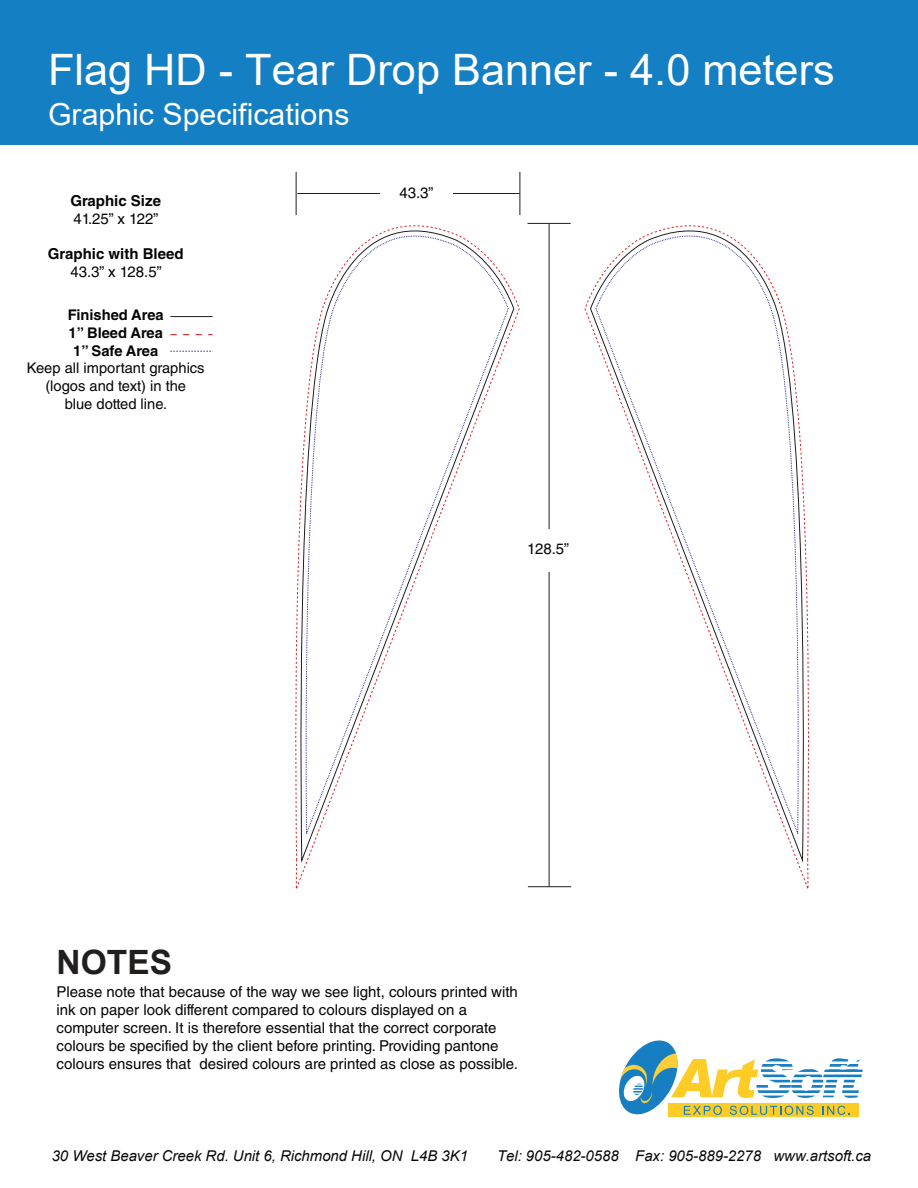
<style>
.page{position:relative;width:918px;height:1188px;background:#fff}
.page>*{position:absolute;margin:0;border:0;box-sizing:border-box;transform-origin:0 0}
.t1{font:43.35px "Arial";color:#fff}
.t2{font:700 33.45px "Arial";color:#211e1e}
.t3{font:30.3px "Arial";color:#fff}
.t4{font:15px/18px "Helvetica LT Std";color:#050504}
.t5{font:700 15px "Helvetica LT Std";color:#050504}
.t6{font:italic 14.85px "Arial";color:#060706}
.t7{font:14.7px/17.7px "Helvetica LT Std";color:#050504;text-align:center}
.t8{font:700 14.7px/17.7px "Helvetica LT Std";color:#050504;text-align:center}
</style>
<div class="page">
<svg style="left:619px;top:1040px;width:244px;height:77px"></svg>
<div style="left:0;top:0;width:918px;height:144px;background:#147fc2"></div>
<hr style="left:527px;top:223px;width:44px;height:1px;background:#211e1e">
<hr style="left:528px;top:886px;width:43px;height:1px;background:#211e1e">
<hr style="left:549px;top:223px;width:1px;height:664px;background:#211e1e">
<hr style="left:519px;top:172px;width:1px;height:43px;background:#211e1e">
<hr style="left:296px;top:172px;width:1px;height:43px;background:#211e1e">
<hr style="left:297px;top:193px;width:223px;height:1px;background:#211e1e">
<div style="left:541px;top:529px;width:18px;height:42px;background:#fff"></div>
<div style="left:381px;top:185px;width:72px;height:18px;background:#fff"></div>
<hr style="left:170px;top:316px;width:43px;height:1px;background:#201d1e">
<svg style="left:170px;top:334px;width:43px;height:1px"></svg>
<svg style="left:170px;top:351px;width:43px;height:1px"></svg>
<svg style="left:295px;top:199px;width:220px;height:665px"></svg>
<svg style="left:306px;top:235px;width:203px;height:599px"></svg>
<svg style="left:590px;top:225px;width:219px;height:639px"></svg>
<svg style="left:595px;top:235px;width:204px;height:599px"></svg>
<h1 class="t1" style="left:48px;top:40px;width:788px">Flag HD - Tear Drop Banner - 4.0 meters</h1>
<h3 class="t3" style="left:48px;top:93px;width:303px">Graphic Specifications</h3>
<p class="t5" style="left:70px;top:192px;width:92px">Graphic Size</p>
<p class="t4" style="left:74px;top:210px;width:86px">41.25” x 122”</p>
<p class="t5" style="left:48px;top:244px;width:137px">Graphic with Bleed</p>
<p class="t4" style="left:70px;top:262px;width:93px">43.3” x 128.5”</p>
<p class="t8" style="left:68px;top:306px;width:97px">Finished Area<br>1” Bleed Area<br>1” Safe Area</p>
<p class="t7" style="left:27px;top:359px;width:179px">Keep all important graphics (logos and text) in the<br>blue dotted line.</p>
<p class="t4" style="left:399px;top:184px;width:36px">43.3”</p>
<p class="t4" style="left:527px;top:540px;width:43px">128.5”</p>
<h2 class="t2" style="left:57px;top:938px;width:117px">NOTES</h2>
<p class="t4" style="left:57px;top:982px;width:463px">Please note that because of the way we see light, colours printed with ink on paper look different compared to colours displayed on a computer screen. It is therefore essential that the correct corporate colours be specified by the client before printing. Providing pantone colours ensures that desired colours are printed as close as possible.</p>
<p class="t6" style="left:52px;top:1146px;width:418px">30 West Beaver Creek Rd. Unit 6, Richmond Hill, ON L4B 3K1</p>
<p class="t6" style="left:497px;top:1146px;width:376px">Tel: 905-482-0588 Fax: 905-889-2278 www.artsoft.ca</p>
</div>
